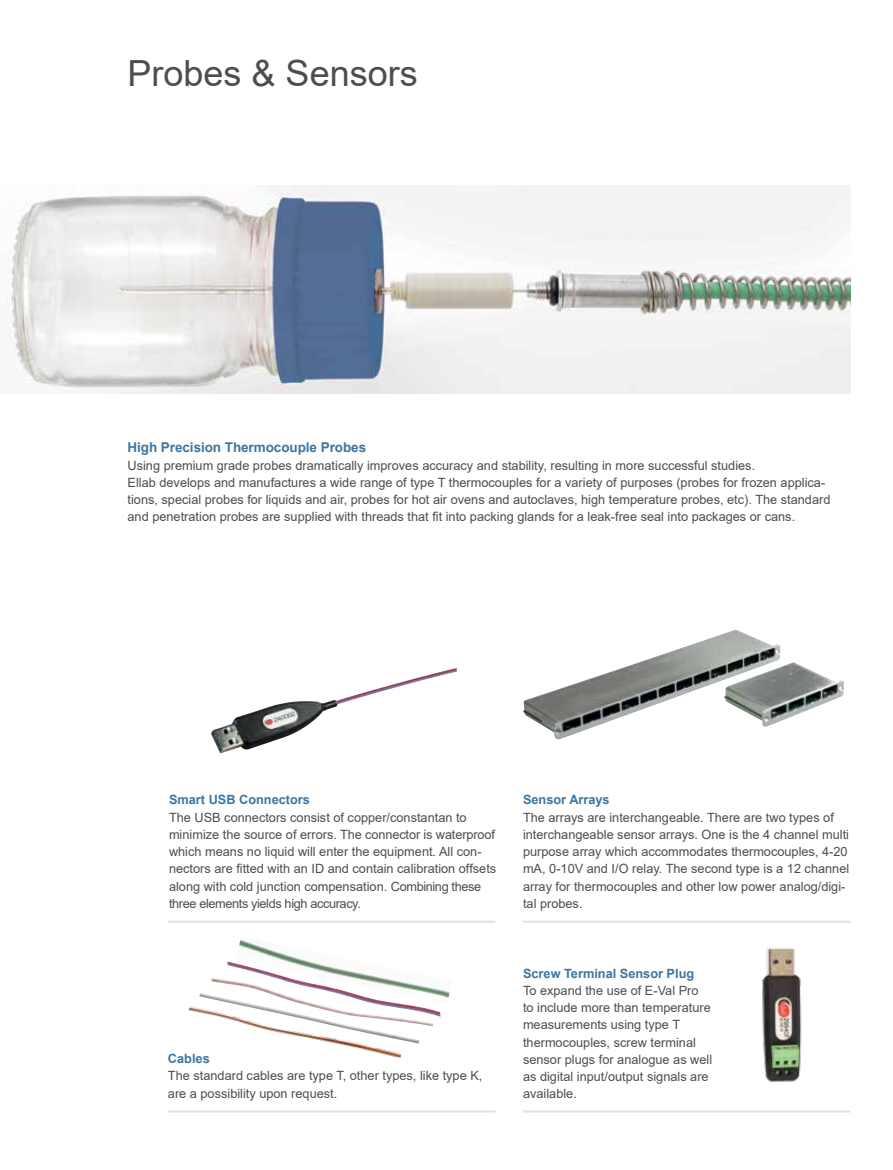
<style>
.page{position:relative;width:893px;height:1170px;background:#fff}
.page>*{position:absolute;margin:0;border:0;box-sizing:border-box;transform-origin:0 0}
.t1{font:36px "Arial";color:#4d4d4f}
.t2{font:700 13.5px "Arial";letter-spacing:-.005em;color:#3d76a2}
.t3{font:12.75px/17.2px "Arial";color:#4d4d4f}
.t4{font:700 12.75px "Arial";color:#3d76a2}
</style>
<div class="page">
<hr style="left:523px;top:1110px;width:327px;height:2px;background:#dae3ed">
<hr style="left:168px;top:1110px;width:327px;height:2px;background:#dae3ed">
<hr style="left:523px;top:920px;width:327px;height:2px;background:#dae3ed">
<hr style="left:168px;top:920px;width:327px;height:2px;background:#dae3ed">
<img style="left:6px;top:185px;width:844px;height:208px">
<img style="left:211px;top:668px;width:246px;height:85px">
<img style="left:523px;top:629px;width:321px;height:110px">
<img style="left:188px;top:1006px;width:213px;height:52px">
<img style="left:239px;top:939px;width:211px;height:59px">
<img style="left:211px;top:978px;width:222px;height:48px">
<img style="left:199px;top:992px;width:220px;height:51px">
<img style="left:227px;top:961px;width:214px;height:56px">
<img style="left:692px;top:920px;width:159px;height:193px">
<h1 class="t1" style="left:128px;top:48px;width:292px">Probes &amp; Sensors</h1>
<p class="t2" style="left:128px;top:438px;width:240px">High Precision Thermocouple Probes</p>
<p class="t3" style="left:128px;top:456px;width:704px">Using premium grade probes dramatically improves accuracy and stability, resulting in more successful studies.<br>Ellab develops and manufactures a wide range of type T thermocouples for a variety of purposes (probes for frozen applica&shy;tions, special probes for liquids and air, probes for hot air ovens and autoclaves, high temperature probes, etc). The standard and penetration probes are supplied with threads that fit into packing glands for a leak-free seal into packages or cans.</p>
<p class="t4" style="left:169px;top:790px;width:142px">Smart USB Connectors</p>
<p class="t3" style="left:169px;top:808px;width:329px">The USB connectors consist of copper/constantan to minimize the source of errors. The connector is waterproof which means no liquid will enter the equipment. All con&shy;nectors are fitted with an ID and contain calibration offsets along with cold junction compensation. Combining these three elements yields high accuracy.</p>
<p class="t4" style="left:168px;top:1049px;width:43px">Cables</p>
<p class="t3" style="left:168px;top:1067px;width:316px">The standard cables are type T, other types, like type K, are a possibility upon request.</p>
<p class="t4" style="left:523px;top:790px;width:88px">Sensor Arrays</p>
<p class="t3" style="left:523px;top:808px;width:328px">The arrays are interchangeable. There are two types of interchangeable sensor arrays. One is the 4 channel multi purpose array which accommodates thermocouples, 4-20 mA, 0-10V and I/O relay. The second type is a 12 channel array for thermocouples and other low power analog/digi&shy;tal probes.</p>
<p class="t4" style="left:523px;top:964px;width:173px">Screw Terminal Sensor Plug</p>
<p class="t3" style="left:523px;top:981px;width:191px">To expand the use of E-Val Pro to include more than temperature measurements using type T thermocouples, screw terminal sensor plugs for analogue as well as digital input/output signals are available.</p>
</div>
